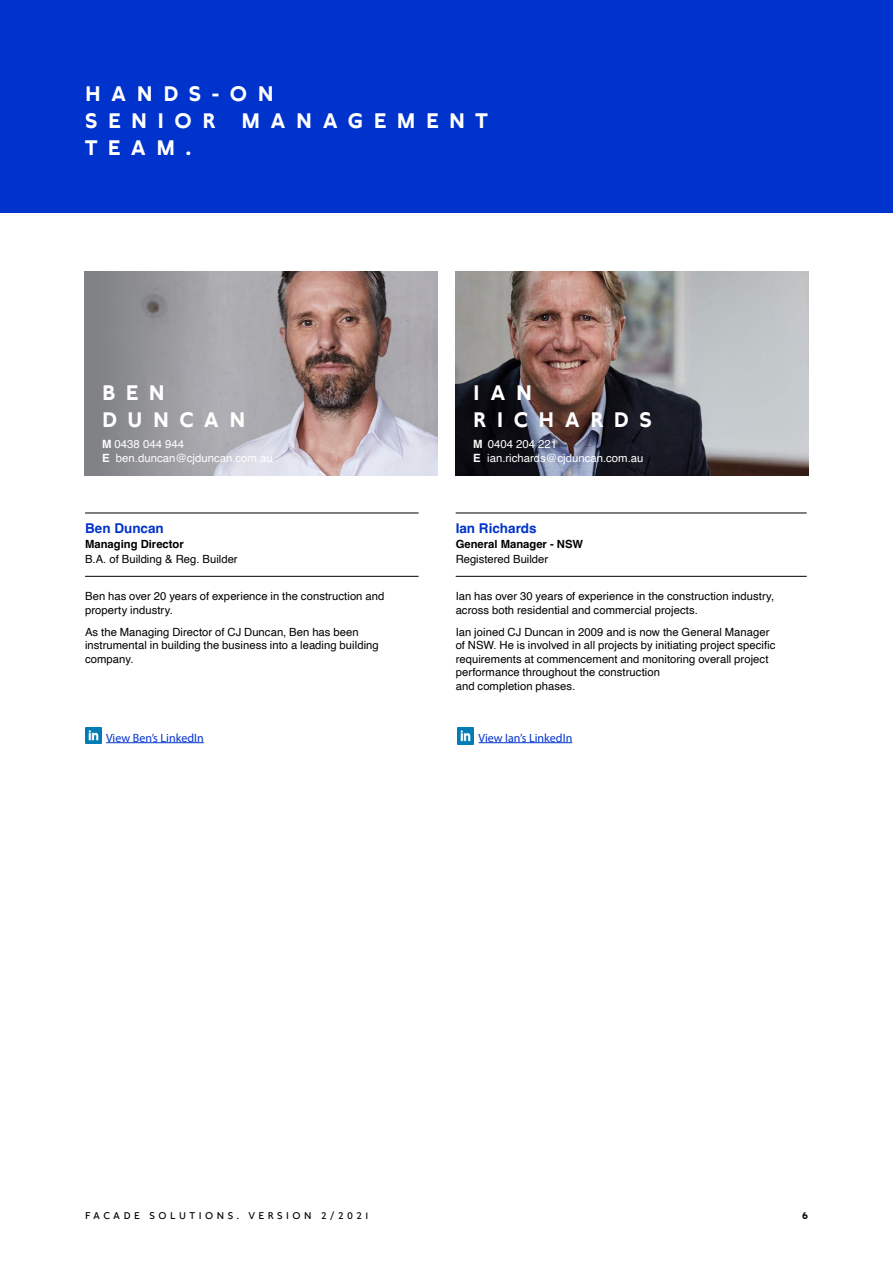
<style>
.page{position:relative;width:893px;height:1263px;background:#fff}
.page>*{position:absolute;margin:0;border:0;box-sizing:border-box;transform-origin:0 0}
.t1{font:700 21px/27px "Lynstone";letter-spacing:.5em;color:#fff}
.t2{font:700 13.5px "Helvetica";color:#03c}
.t3{font:12px "Myriad Pro";color:#03c}
.t4{font:11.4px/14.2px "Helvetica";color:#fff}
.t5{font:11.25px/13.5px "Helvetica";letter-spacing:.005em;color:#000}
.t6{font:700 11.25px "Helvetica";color:#000}
.t7{font:9.75px "Lynstone";letter-spacing:.36em;color:#000}
.t8{font:700 9.75px "Lynstone";color:#000}
.s1{font-weight:700}
</style>
<div class="page">
<div style="left:0;top:0;width:893px;height:213px;background:#03c"></div>
<hr style="left:85px;top:513px;width:333px;height:1px;background:#000">
<hr style="left:85px;top:576px;width:333px;height:1px;background:#000">
<hr style="left:456px;top:513px;width:351px;height:1px;background:#000">
<hr style="left:456px;top:576px;width:351px;height:1px;background:#000">
<div style="left:84px;top:271px;width:353px;height:205px;background:#808285"></div>
<img style="left:123px;top:271px;width:314px;height:205px">
<img style="left:456px;top:271px;width:352px;height:205px">
<hr style="left:106px;top:742px;width:98px;height:1px;background:#03c">
<img style="left:86px;top:727px;width:16px;height:16px">
<hr style="left:479px;top:742px;width:93px;height:1px;background:#03c">
<img style="left:457px;top:728px;width:17px;height:16px">
<h1 class="t1" style="left:85px;top:81px;width:404px">HANDS-ON<br>SENIOR MANAGEMENT<br>TEAM.</h1>
<h1 class="t1" style="left:102px;top:380px;width:145px">BEN<br>DUNCAN</h1>
<p class="t4" style="left:102px;top:437px;width:172px"><span class="s1">M</span> 0438 044 944<br><span class="s1">E</span> ben.duncan@cjduncan.com.au</p>
<p class="t2" style="left:85px;top:520px;width:80px">Ben Duncan</p>
<p class="t6" style="left:85px;top:537px;width:100px">Managing Director</p>
<p class="t5" style="left:85px;top:553px;width:154px">B.A. of Building &amp; Reg. Builder</p>
<p class="t5" style="left:85px;top:590px;width:301px">Ben has over 20 years of experience in the construction and property industry.</p>
<p class="t5" style="left:85px;top:625px;width:295px">As the Managing Director of CJ Duncan, Ben has been instrumental in building the business into a leading building company.</p>
<h1 class="t1" style="left:473px;top:380px;width:180px">IAN<br>RICHARDS</h1>
<p class="t4" style="left:473px;top:437px;width:172px"><span class="s1">M</span> 0404 204 221<br><span class="s1">E</span> ian.richards@cjduncan.com.au</p>
<p class="t2" style="left:456px;top:520px;width:83px">Ian Richards</p>
<p class="t6" style="left:456px;top:537px;width:129px">General Manager - NSW</p>
<p class="t5" style="left:456px;top:553px;width:94px">Registered Builder</p>
<p class="t5" style="left:456px;top:590px;width:320px">Ian has over 30 years of experience in the construction industry, across both residential and commercial projects.</p>
<p class="t5" style="left:456px;top:625px;width:321px">Ian joined CJ Duncan in 2009 and is now the General Manager of NSW. He is involved in all projects by initiating project specific requirements at commencement and monitoring overall project performance throughout the construction<br>and completion phases.</p>
<p class="t3" style="left:106px;top:730px;width:99px">View Ben’s LinkedIn</p>
<p class="t3" style="left:479px;top:730px;width:95px">View Ian’s LinkedIn</p>
<p class="t7" style="left:85px;top:1210px;width:285px">FACADE SOLUTIONS. VERSION 2/2021</p>
<p class="t8" style="left:802px;top:1210px;width:7px">6</p>
</div>
